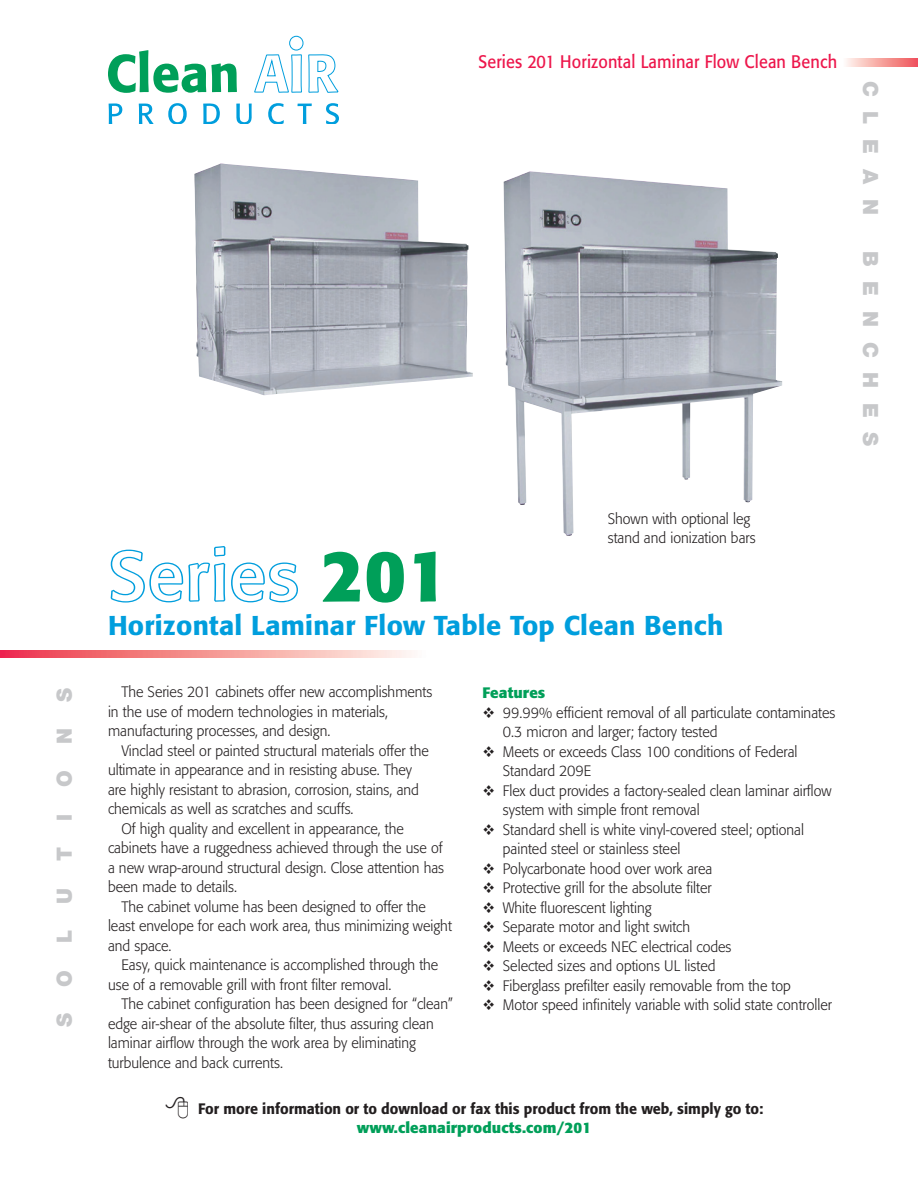
<style>
.page{position:relative;width:918px;height:1188px;background:#fff}
.page>*{position:absolute;margin:0;border:0;box-sizing:border-box;transform-origin:0 0}
.t1{font:72px "Formata Outline";letter-spacing:.005em;color:#009edd}
.t2{font:500 27px "Formata";letter-spacing:.01em;color:#009edd}
.t3{font:900 21px "Helvetica Neue LT Std";color:#c7c8ca}
.t4{font:18px "Formata";letter-spacing:.01em;color:#ed164b;scale:.9 1}
.t5{font:300 15px/19.5px "Formata";color:#231f20;scale:.95 1}
.t6{font:500 15px "Formata";color:#231f20;scale:.95 1}
.t7{font:700 15px "Formata";letter-spacing:.01em;color:#009f59}
.s1{font-family:"Formata";font-weight:700;color:#009f59}
</style>
<div class="page">
<img style="left:846px;top:59px;width:72px;height:7px">
<svg style="left:108px;top:50px;width:129px;height:43px"></svg>
<svg style="left:254px;top:54px;width:48px;height:39px"></svg>
<svg style="left:308px;top:54px;width:31px;height:39px"></svg>
<svg style="left:109px;top:103px;width:13px;height:20px"></svg>
<svg style="left:139px;top:104px;width:14px;height:19px"></svg>
<svg style="left:168px;top:103px;width:19px;height:20px"></svg>
<svg style="left:203px;top:103px;width:17px;height:20px"></svg>
<svg style="left:236px;top:104px;width:16px;height:19px"></svg>
<svg style="left:268px;top:103px;width:16px;height:20px"></svg>
<svg style="left:298px;top:104px;width:14px;height:19px"></svg>
<svg style="left:326px;top:103px;width:13px;height:20px"></svg>
<div style="left:289px;top:36px;width:14px;height:14px;border:1px solid #009edd;border-radius:50%"></div>
<img style="left:0;top:650px;width:412px;height:8px">
<img style="left:503px;top:171px;width:279px;height:365px">
<img style="left:194px;top:163px;width:279px;height:232px">
<p class="t4" style="left:479px;top:51px;width:400px">Series 201 Horizontal Laminar Flow Clean Bench</p>
<p class="t5" style="left:608px;top:509px;width:157px">Shown with optional leg stand and ionization bars</p>
<h1 class="t1" style="left:108px;top:531px;width:342px">Series <span class="s1">201</span></h1>
<h2 class="t2" style="left:108px;top:609px;width:617px">Horizontal Laminar Flow Table Top Clean Bench</h2>
<h3 class="t3" style="left:52px;top:1027px;width:340px;rotate:-90deg">solutions</h3>
<p class="t5" style="left:108px;top:682px;width:343px;text-indent:13px">The Series 201 cabinets offer new accomplishments in the use of modern technologies in materials, manufacturing processes, and design.</p>
<p class="t5" style="left:122px;top:741px;width:325px">Vinclad steel or painted structural materials offer the</p>
<p class="t5" style="left:108px;top:760px;width:322px">ultimate in appearance and in resisting abuse. They</p>
<p class="t5" style="left:108px;top:780px;width:329px">are highly resistant to abrasion, corrosion, stains, and</p>
<p class="t5" style="left:108px;top:799px;width:260px">chemicals as well as scratches and scuffs.</p>
<p class="t5" style="left:122px;top:819px;width:299px">Of high quality and excellent in appearance, the</p>
<p class="t5" style="left:108px;top:838px;width:354px">cabinets have a ruggedness achieved through the use of</p>
<p class="t5" style="left:108px;top:858px;width:355px">a new wrap-around structural design. Close attention has</p>
<p class="t5" style="left:108px;top:877px;width:137px">been made to details.</p>
<p class="t5" style="left:122px;top:897px;width:322px">The cabinet volume has been designed to offer the</p>
<p class="t5" style="left:108px;top:916px;width:363px">least envelope for each work area, thus minimizing weight</p>
<p class="t5" style="left:108px;top:936px;width:68px">and space.</p>
<p class="t5" style="left:122px;top:955px;width:335px">Easy, quick maintenance is accomplished through the</p>
<p class="t5" style="left:108px;top:975px;width:300px">use of a removable grill with front filter removal.</p>
<p class="t5" style="left:122px;top:994px;width:351px">The cabinet configuration has been designed for “clean”</p>
<p class="t5" style="left:108px;top:1014px;width:344px">edge air-shear of the absolute filter, thus assuring clean</p>
<p class="t5" style="left:108px;top:1033px;width:326px">laminar airflow through the work area by eliminating</p>
<p class="t5" style="left:108px;top:1053px;width:186px">turbulence and back currents.</p>
<p class="t7" style="left:483px;top:683px;width:64px">Features</p>
<p class="t5" style="left:503px;top:703px;width:352px;text-indent:-20px">❖ 99.99% efficient removal of all particulate contaminates<br>0.3 micron and larger; factory tested</p>
<p class="t5" style="left:503px;top:742px;width:312px;text-indent:-20px">❖ Meets or exceeds Class 100 conditions of Federal<br>Standard 209E</p>
<p class="t5" style="left:503px;top:781px;width:348px;text-indent:-20px">❖ Flex duct provides a factory-sealed clean laminar airflow system with simple front removal</p>
<p class="t5" style="left:503px;top:820px;width:318px;text-indent:-20px">❖ Standard shell is white vinyl-covered steel; optional painted steel or stainless steel</p>
<p class="t5" style="left:483px;top:859px;width:243px">❖ Polycarbonate hood over work area</p>
<p class="t5" style="left:483px;top:878px;width:243px">❖ Protective grill for the absolute filter</p>
<p class="t5" style="left:483px;top:898px;width:179px">❖ White fluorescent lighting</p>
<p class="t5" style="left:483px;top:917px;width:220px">❖ Separate motor and light switch</p>
<p class="t5" style="left:483px;top:937px;width:264px">❖ Meets or exceeds NEC electrical codes</p>
<p class="t5" style="left:483px;top:956px;width:247px">❖ Selected sizes and options UL listed</p>
<p class="t5" style="left:483px;top:976px;width:326px">❖ Fiberglass prefilter easily removable from the top</p>
<p class="t5" style="left:483px;top:995px;width:369px">❖ Motor speed infinitely variable with solid state controller</p>
<p class="t6" style="left:198px;top:1099px;width:596px">For more information or to download or fax this product from the web, simply go to:</p>
<p class="t7" style="left:357px;top:1118px;width:236px">www.cleanairproducts.com/201</p>
<h3 class="t3" style="left:883px;top:81px;width:133px;rotate:90deg">C lean</h3>
<h3 class="t3" style="left:883px;top:251px;width:195px;rotate:90deg">Benches</h3>
</div>
